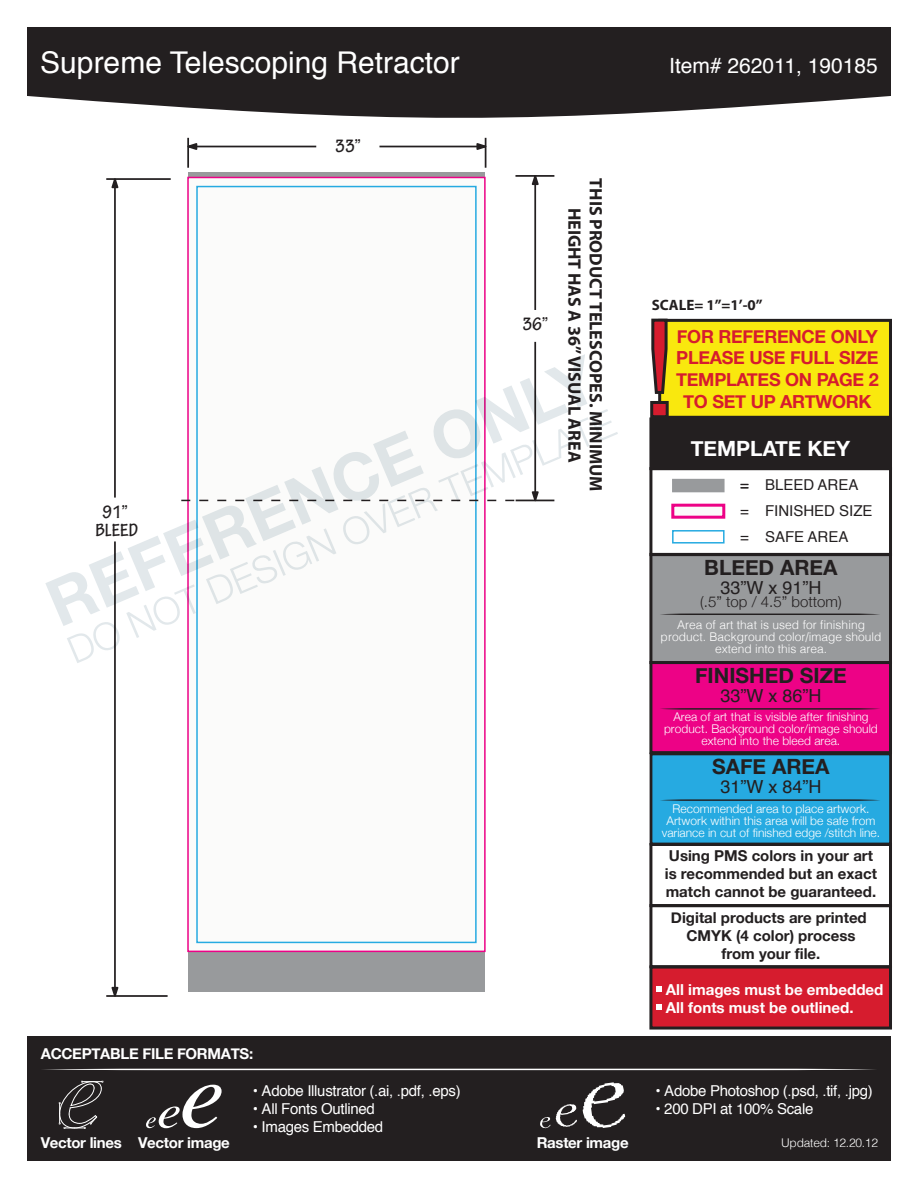
<style>
.page{position:relative;width:918px;height:1188px;background:#fff}
.page>*{position:absolute;margin:0;border:0;box-sizing:border-box;transform-origin:0 0}
.t1{font:30px "Helvetica";color:#fff}
.t2{font:700 21px "Helvetica Neue";color:#231f20}
.t3{font:21px "Helvetica";color:#fff}
.t4{font:700 21px "Helvetica Neue";color:#fff}
.t5{font:700 condensed 19.05px/17.7px "Tekton Pro";color:#231f20;text-align:center}
.t6{font:700 18px/21.6px "Helvetica Neue";letter-spacing:-.015em;color:#d61c2e;text-align:center}
.t7{font:700 18px/21.6px "Myriad Pro";color:#231f20;text-align:center}
.t8{font:18px "Helvetica";color:#231f20}
.t9{font:700 15.15px/17.4px "Helvetica Neue";color:#fff}
.t10{font:700 15px/18px "Helvetica Neue";color:#231f20;text-align:center}
.t11{font:15px "Helvetica";letter-spacing:-.02em;color:#fff}
.t12{font:700 15px "Helvetica Neue";letter-spacing:-.02em;color:#fff}
.t13{font:15px/25.7px "Helvetica";color:#231f20}
.t14{font:300 15px "Helvetica Neue";color:#231f20}
.t15{font:700 15px "Myriad";color:#231f20}
.t16{font:300 12px/12px "Helvetica Neue";letter-spacing:.005em;color:#fff;text-align:center}
.t17{font:300 12px/12px "Helvetica";color:#fff;text-align:center}
.t18{font:300 12px "Helvetica";letter-spacing:-.02em;color:#fff}
</style>
<div class="page">
<div style="left:649px;top:965px;width:243px;height:65px;background:#d61c2e;border:3px solid #231f20"></div>
<div style="left:658px;top:319px;width:234px;height:100px;background:#f9e80e;border:3px solid #231f20"></div>
<svg style="left:650px;top:318px;width:20px;height:99px"></svg>
<div style="left:649px;top:904px;width:243px;height:64px;border:3px solid #231f20"></div>
<div style="left:650px;top:753px;width:242px;height:92px;background:#26aae1;border:3px solid #231f20"></div>
<div style="left:649px;top:661px;width:243px;height:93px;background:#ed0286;border:3px solid #231f20"></div>
<div style="left:649px;top:553px;width:243px;height:111px;background:#989a9c;border:3px solid #231f20"></div>
<svg style="left:660px;top:799px;width:220px;height:2px"></svg>
<svg style="left:660px;top:708px;width:220px;height:2px"></svg>
<svg style="left:660px;top:614px;width:220px;height:1px"></svg>
<div style="left:649px;top:417px;width:243px;height:53px;background:#231f20"></div>
<div style="left:649px;top:467px;width:243px;height:89px;border:3px solid #231f20"></div>
<div style="left:672px;top:479px;width:53px;height:13px;background:#989a9c"></div>
<div style="left:671px;top:504px;width:54px;height:15px;background:#fbfbfa;border:3px solid #ed0286"></div>
<div style="left:672px;top:530px;width:53px;height:14px;border:2px solid #26aae1"></div>
<div style="left:649px;top:843px;width:243px;height:64px;border:3px solid #231f20"></div>
<div style="left:27px;top:1037px;width:864px;height:124px;background:#231f20"></div>
<svg style="left:43px;top:1069px;width:832px;height:1px"></svg>
<svg style="left:58px;top:1080px;width:46px;height:49px"></svg>
<svg style="left:146px;top:1085px;width:76px;height:43px"></svg>
<svg style="left:556px;top:1082px;width:69px;height:46px"></svg>
<svg style="left:540px;top:1117px;width:10px;height:11px"></svg>
<svg style="left:27px;top:27px;width:864px;height:91px;background:#373334"></svg>
<svg style="left:657px;top:1004px;width:5px;height:6px"></svg>
<svg style="left:657px;top:986px;width:5px;height:6px"></svg>
<div style="left:188px;top:173px;width:297px;height:819px;background:#989a9c"></div>
<div style="left:187px;top:177px;width:299px;height:775px;background:#fbfbfa;border:2px solid #ed0286"></div>
<div style="left:196px;top:186px;width:281px;height:757px;border:2px solid #26aae1"></div>
<hr style="left:187px;top:138px;width:2px;height:30px;background:#231f20">
<hr style="left:485px;top:138px;width:1px;height:30px;background:#231f20">
<hr style="left:188px;top:146px;width:128px;height:1px;background:#231f20">
<hr style="left:379px;top:146px;width:107px;height:1px;background:#231f20">
<svg style="left:187px;top:142px;width:12px;height:9px"></svg>
<svg style="left:475px;top:142px;width:12px;height:9px"></svg>
<hr style="left:106px;top:178px;width:65px;height:2px;background:#231f20">
<hr style="left:114px;top:179px;width:2px;height:319px;background:#231f20">
<hr style="left:114px;top:541px;width:2px;height:455px;background:#231f20">
<svg style="left:110px;top:178px;width:10px;height:12px"></svg>
<hr style="left:515px;top:175px;width:39px;height:2px;background:#231f20">
<hr style="left:534px;top:176px;width:2px;height:134px;background:#231f20">
<hr style="left:534px;top:342px;width:2px;height:158px;background:#231f20">
<svg style="left:530px;top:176px;width:10px;height:10px"></svg>
<hr style="left:106px;top:995px;width:62px;height:2px;background:#231f20">
<svg style="left:110px;top:986px;width:10px;height:11px"></svg>
<svg style="left:45px;top:354px;width:573px;height:309px"></svg>
<h1 class="t1" style="left:40px;top:39px;width:421px">Supreme Telescoping Retractor</h1>
<h2 class="t3" style="left:669px;top:49px;width:210px">Item# 262011, 190185</h2>
<h3 class="t5" style="left:95px;top:503px;width:44px">91”<br>BLEED</h3>
<h3 class="t5" style="left:335px;top:138px;width:27px">33”</h3>
<p class="t12" style="left:41px;top:1045px;width:214px">ACCEPTABLE FILE FORMATS:</p>
<p class="t12" style="left:41px;top:1133px;width:191px">Vector lines Vector image</p>
<p class="t11" style="left:253px;top:1079px;width:209px">• Adobe Illustrator (.ai, .pdf, .eps)</p>
<p class="t11" style="left:253px;top:1097px;width:124px">• All Fonts Outlined</p>
<p class="t11" style="left:253px;top:1115px;width:132px">• Images Embedded</p>
<h3 class="t5" style="left:522px;top:316px;width:27px">36”</h3>
<h3 class="t7" style="left:607px;top:178px;width:315px;rotate:90deg">THIS PRODUCT TELESCOPES. MINIMUM<br>HEIGHT HAS A 36” VISUAL AREA</h3>
<p class="t15" style="left:652px;top:297px;width:112px">SCALE= 1”=1’-0”</p>
<h3 class="t6" style="left:676px;top:325px;width:204px">FOR REFERENCE ONLY<br>PLEASE USE FULL SIZE<br>TEMPLATES ON PAGE 2<br>TO SET UP ARTWORK</h3>
<h2 class="t4" style="left:691px;top:436px;width:161px">TEMPLATE KEY</h2>
<p class="t13" style="left:740px;top:473px;width:134px">= BLEED AREA<br>= FINISHED SIZE = SAFE AREA</p>
<h2 class="t2" style="left:704px;top:554px;width:135px">BLEED AREA</h2>
<h3 class="t8" style="left:720px;top:573px;width:103px">33”W x 91”H</h3>
<p class="t14" style="left:700px;top:593px;width:143px">(.5” top / 4.5” bottom)</p>
<p class="t17" style="left:661px;top:619px;width:222px">Area of art that is used for finishing product. Background color/image should extend into this area.</p>
<h2 class="t2" style="left:695px;top:663px;width:153px">FINISHED SIZE</h2>
<h3 class="t8" style="left:720px;top:682px;width:103px">33”W x 86”H</h3>
<p class="t16" style="left:664px;top:711px;width:215px">Area of art that is visible after finishing product. Background color/image should extend into the bleed area.</p>
<h2 class="t2" style="left:712px;top:754px;width:119px">SAFE AREA</h2>
<h3 class="t8" style="left:720px;top:773px;width:103px">31”W x 84”H</h3>
<p class="t16" style="left:662px;top:803px;width:220px">Recommended area to place artwork.<br>Artwork within this area will be safe from variance in cut of finished edge /stitch line.</p>
<p class="t10" style="left:665px;top:847px;width:214px;text-align:left">Using PMS colors in your art is recommended but an exact match cannot be guaranteed.</p>
<p class="t10" style="left:671px;top:908px;width:197px">Digital products are printed<br>CMYK (4 color) process from your file.</p>
<p class="t9" style="left:666px;top:981px;width:219px">All images must be embedded<br>All fonts must be outlined.</p>
<p class="t12" style="left:537px;top:1133px;width:93px">Raster image</p>
<p class="t11" style="left:656px;top:1079px;width:219px">• Adobe Photoshop (.psd, .tif, .jpg)</p>
<p class="t11" style="left:656px;top:1097px;width:159px">• 200 DPI at 100% Scale</p>
<p class="t18" style="left:781px;top:1136px;width:98px">Updated: 12.20.12</p>
</div>
